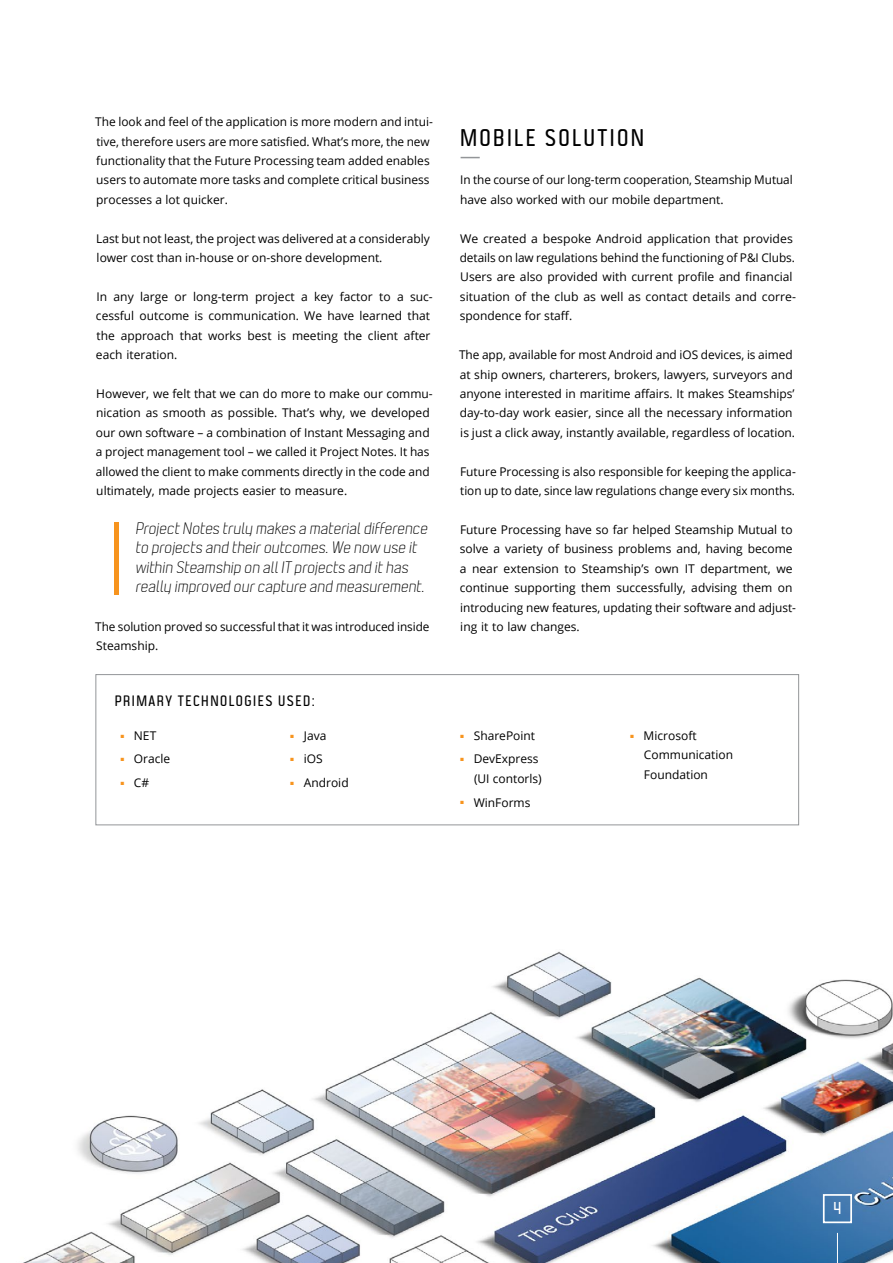
<style>
.page{position:relative;width:893px;height:1263px;background:#fff}
.page>*{position:absolute;margin:0;border:0;box-sizing:border-box;transform-origin:0 0}
.t1{font:24px "Malleable FP Regular";letter-spacing:.1em;color:#000}
.t2{font:17.1px "Malleable FP Regular";color:#fff}
.t3{font:16.5px/19.4px "Malleable FP Thin";color:#000}
.t4{font:15px "Malleable FP Regular";letter-spacing:.1em;color:#000}
.t5{font:12px/19.4px "Open Sans";color:#000}
</style>
<div class="page">
<img style="left:23px;top:951px;width:870px;height:312px">
<div style="left:114px;top:522px;width:5px;height:72px;background:#f7941e"></div>
<hr style="left:837px;top:1233px;width:1px;height:30px;background:#fff">
<div style="left:823px;top:1194px;width:29px;height:29px;border:2px solid #fff"></div>
<div style="left:96px;top:674px;width:703px;height:151px;background:#fff;border:1px solid #939598"></div>
<svg style="left:461px;top:157px;width:19px;height:1px"></svg>
<p class="t5" style="left:95px;top:112px;width:339px">The look and feel of the application is more modern and intui&shy;tive, therefore users are more satisfied. What’s more, the new functionality that the Future Processing team added enables users to automate more tasks and complete critical business processes a lot quicker.</p>
<p class="t5" style="left:96px;top:228px;width:335px">Last but not least, the project was delivered at a considerably lower cost than in-house or on-shore development.</p>
<p class="t5" style="left:96px;top:287px;width:338px">In any large or long-term project a key factor to a suc&shy;cessful outcome is communication. We have learned that the approach that works best is meeting the client after each iteration.</p>
<p class="t5" style="left:96px;top:384px;width:338px">However, we felt that we can do more to make our commu&shy;nication as smooth as possible. That’s why, we developed our own software – a combination of Instant Messaging and a project management tool – we called it Project Notes. It has allowed the client to make comments directly in the code and ultimately, made projects easier to measure.</p>
<h3 class="t3" style="left:135px;top:518px;width:297px">ProjectNotes truly makes a materialdifference to projects and theiroutcomes.We now use it within Steamship on allIT projects and ithas really improved ourcapture and measurement.</h3>
<p class="t5" style="left:95px;top:617px;width:336px">The solution proved so successful that it was introduced inside<br>Steamship.</p>
<p class="t4" style="left:115px;top:691px;width:201px">PRIMARY TECHNOLOGIES USED:</p>
<p class="t5" style="left:119px;top:725px;width:38px"><sup>◆</sup> NET</p>
<p class="t5" style="left:119px;top:749px;width:53px"><sup>◆</sup> Oracle</p>
<p class="t5" style="left:119px;top:773px;width:31px"><sup>◆</sup> C#</p>
<p class="t5" style="left:289px;top:725px;width:39px"><sup>◆</sup> Java</p>
<p class="t5" style="left:289px;top:749px;width:35px"><sup>◆</sup> iOS</p>
<p class="t5" style="left:289px;top:773px;width:61px"><sup>◆</sup> Android</p>
<h1 class="t1" style="left:460px;top:121px;width:186px">MOBILE SOLUTION</h1>
<p class="t5" style="left:460px;top:170px;width:334px">In the course of our long-term cooperation, Steamship Mutual have also worked with our mobile department.</p>
<p class="t5" style="left:460px;top:228px;width:338px">We created a bespoke Android application that provides details on law regulations behind the functioning of P&amp;I Clubs.<br>Users are also provided with current profile and financial situation of the club as well as contact details and corre&shy;spondence for staff.</p>
<p class="t5" style="left:459px;top:345px;width:338px">The app, available for most Android and iOS devices, is aimed at ship owners, charterers, brokers, lawyers, surveyors and anyone interested in maritime affairs. It makes Steamships’ day-to-day work easier, since all the necessary information is just a click away, instantly available, regardless of location.</p>
<p class="t5" style="left:460px;top:461px;width:337px">Future Processing is also responsible for keeping the applica&shy;tion up to date, since law regulations change every six months.</p>
<p class="t5" style="left:460px;top:519px;width:338px">Future Processing have so far helped Steamship Mutual to solve a variety of business problems and, having become a near extension to Steamship’s own IT department, we continue supporting them successfully, advising them on introducing new features, updating their software and adjust&shy;ing it to law changes.</p>
<p class="t5" style="left:459px;top:725px;width:77px"><sup>◆</sup> SharePoint</p>
<p class="t5" style="left:459px;top:749px;width:84px;text-align:right"><sup>◆</sup> DevExpress (UI contorls)</p>
<p class="t5" style="left:459px;top:792px;width:73px"><sup>◆</sup> WinForms</p>
<p class="t5" style="left:644px;top:725px;width:91px;text-indent:-15px"><sup>◆</sup> Microsoft<br>Communication<br>Foundation</p>
<h2 class="t2" style="left:833px;top:1197px;width:10px">4</h2>
</div>
